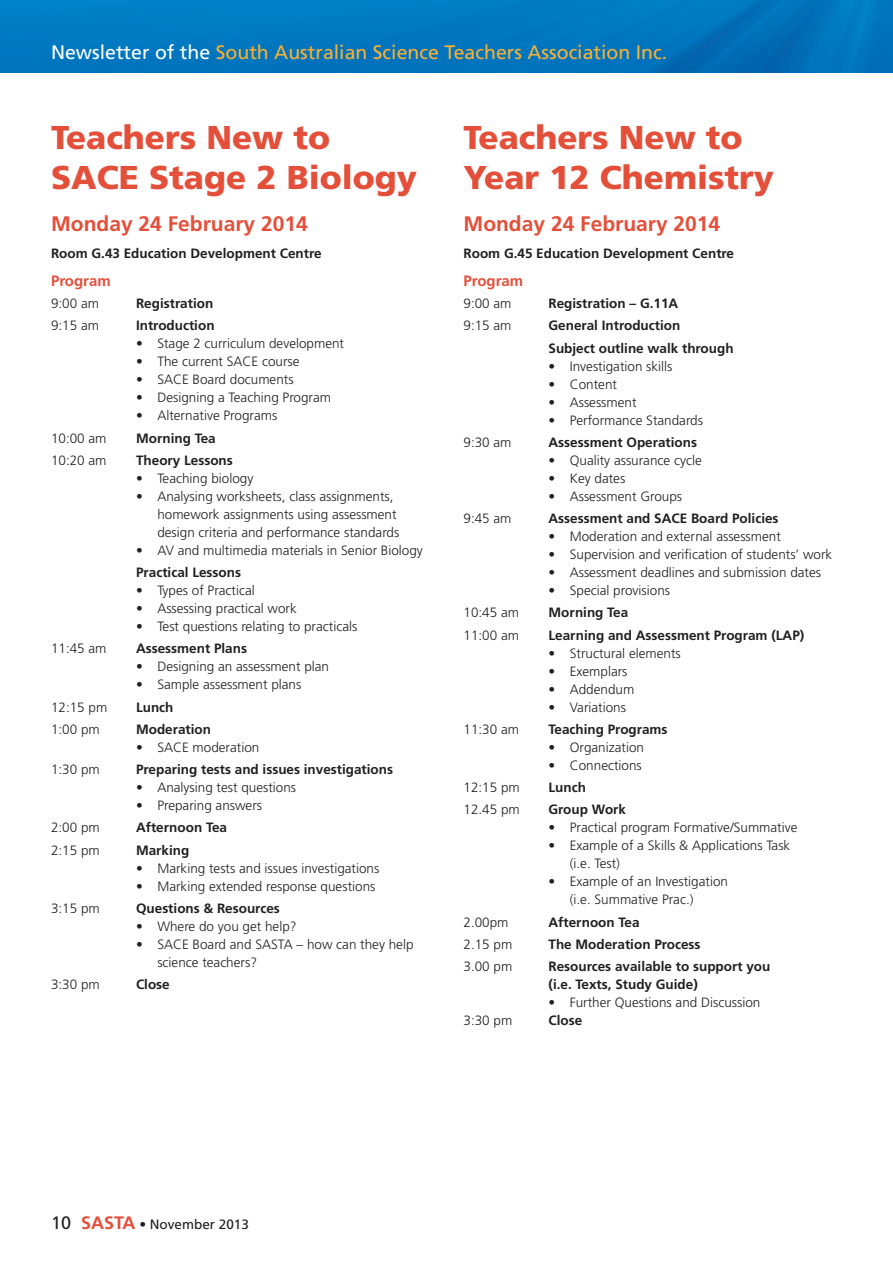
<style>
.page{position:relative;width:893px;height:1263px;background:#fff}
.page>*{position:absolute;margin:0;border:0;box-sizing:border-box;transform-origin:0 0}
.t1{font:900 33px/39.6px "Frutiger";color:#e44f3a}
.t2{font:700 21px "Frutiger";color:#e44f3a}
.t3{font:19.5px "Frutiger";color:#fbb131}
.t4{font:700 15px "Frutiger";color:#e44f3a}
.t5{font:300 13.5px/18px "Frutiger";color:#231f20}
.t6{font:700 13.5px/22.2px "Frutiger";color:#231f20}
.t7{font:13.5px "Frutiger";color:#231f20}
.s1{color:#fff}
.s2{font-size:18px}
.s3{font-weight:700;font-size:18px;color:#e44f3a}
</style>
<div class="page">
<img style="left:0;top:0;width:893px;height:72px">
<h3 class="t3" style="left:51px;top:41px;width:618px"><span class="s1">Newsletter of the</span> South Australian Science Teachers Association Inc.</h3>
<h1 class="t1" style="left:51px;top:118px;width:368px">Teachers New to<br>SACE Stage 2 Biology</h1>
<h2 class="t2" style="left:51px;top:212px;width:258px">Monday 24 February 2014</h2>
<p class="t6" style="left:51px;top:242px;width:272px">Room G.43 Education Development Centre</p>
<p class="t4" style="left:51px;top:272px;width:61px">Program</p>
<p class="t5" style="left:51px;top:295px;width:50px">9:00 am</p>
<p class="t6" style="left:136px;top:292px;width:79px">Registration</p>
<p class="t5" style="left:51px;top:317px;width:50px">9:15 am</p>
<p class="t6" style="left:136px;top:315px;width:80px">Introduction</p>
<p class="t5" style="left:136px;top:335px;width:210px">• Stage 2 curriculum development</p>
<p class="t5" style="left:136px;top:353px;width:165px">• The current SACE course</p>
<p class="t5" style="left:136px;top:371px;width:159px">• SACE Board documents</p>
<p class="t5" style="left:136px;top:389px;width:197px">• Designing a Teaching Program</p>
<p class="t5" style="left:136px;top:407px;width:143px">• Alternative Programs</p>
<p class="t5" style="left:51px;top:429px;width:57px">10:00 am</p>
<p class="t6" style="left:136px;top:427px;width:81px">Morning Tea</p>
<p class="t5" style="left:51px;top:451px;width:57px">10:20 am</p>
<p class="t6" style="left:136px;top:449px;width:98px">Theory Lessons</p>
<p class="t5" style="left:136px;top:469px;width:119px">• Teaching biology</p>
<p class="t5" style="left:157px;top:487px;width:244px;text-indent:-21px">• Analysing worksheets, class assignments, homework assignments using assessment design criteria and performance standards</p>
<p class="t5" style="left:136px;top:541px;width:288px">• AV and multimedia materials in Senior Biology</p>
<p class="t6" style="left:136px;top:561px;width:107px">Practical Lessons</p>
<p class="t5" style="left:136px;top:582px;width:120px">• Types of Practical</p>
<p class="t5" style="left:136px;top:600px;width:162px">• Assessing practical work</p>
<p class="t5" style="left:136px;top:618px;width:223px">• Test questions relating to practicals</p>
<p class="t5" style="left:51px;top:640px;width:57px">11:45 am</p>
<p class="t6" style="left:136px;top:638px;width:112px">Assessment Plans</p>
<p class="t5" style="left:136px;top:658px;width:195px">• Designing an assessment plan</p>
<p class="t5" style="left:136px;top:676px;width:167px">• Sample assessment plans</p>
<p class="t5" style="left:51px;top:698px;width:58px">12:15 pm</p>
<p class="t6" style="left:136px;top:696px;width:39px">Lunch</p>
<p class="t5" style="left:51px;top:720px;width:50px">1:00 pm</p>
<p class="t6" style="left:136px;top:718px;width:77px">Moderation</p>
<p class="t5" style="left:136px;top:738px;width:125px">• SACE moderation</p>
<p class="t5" style="left:51px;top:761px;width:50px">1:30 pm</p>
<p class="t6" style="left:136px;top:758px;width:259px">Preparing tests and issues investigations</p>
<p class="t5" style="left:136px;top:779px;width:162px">• Analysing test questions</p>
<p class="t5" style="left:136px;top:797px;width:128px">• Preparing answers</p>
<p class="t5" style="left:51px;top:819px;width:50px">2:00 pm</p>
<p class="t6" style="left:136px;top:817px;width:93px">Afternoon Tea</p>
<p class="t5" style="left:51px;top:841px;width:50px">2:15 pm</p>
<p class="t6" style="left:136px;top:839px;width:55px">Marking</p>
<p class="t5" style="left:136px;top:859px;width:245px">• Marking tests and issues investigations</p>
<p class="t5" style="left:136px;top:877px;width:241px">• Marking extended response questions</p>
<p class="t5" style="left:51px;top:899px;width:50px">3:15 pm</p>
<p class="t6" style="left:136px;top:897px;width:145px">Questions &amp; Resources</p>
<p class="t5" style="left:136px;top:917px;width:162px">• Where do you get help?</p>
<p class="t5" style="left:157px;top:935px;width:258px;text-indent:-21px">• SACE Board and SASTA – how can they help science teachers?</p>
<p class="t5" style="left:51px;top:975px;width:50px">3:30 pm</p>
<p class="t6" style="left:136px;top:973px;width:35px">Close</p>
<h1 class="t1" style="left:463px;top:118px;width:312px">Teachers New to<br>Year 12 Chemistry</h1>
<h2 class="t2" style="left:463px;top:212px;width:258px">Monday 24 February 2014</h2>
<p class="t6" style="left:463px;top:242px;width:272px">Room G.45 Education Development Centre</p>
<p class="t4" style="left:463px;top:272px;width:61px">Program</p>
<p class="t5" style="left:463px;top:295px;width:50px">9:00 am</p>
<p class="t6" style="left:549px;top:292px;width:131px">Registration – G.11A</p>
<p class="t5" style="left:463px;top:317px;width:50px">9:15 am</p>
<p class="t6" style="left:549px;top:315px;width:187px">General Introduction<br>Subject outline walk through</p>
<p class="t5" style="left:549px;top:357px;width:126px">• Investigation skills</p>
<p class="t5" style="left:549px;top:375px;width:70px">• Content</p>
<p class="t5" style="left:549px;top:393px;width:90px">• Assessment</p>
<p class="t5" style="left:549px;top:411px;width:156px">• Performance Standards</p>
<p class="t5" style="left:463px;top:433px;width:50px">9:30 am</p>
<p class="t6" style="left:549px;top:431px;width:150px">Assessment Operations</p>
<p class="t5" style="left:549px;top:451px;width:155px">• Quality assurance cycle</p>
<p class="t5" style="left:549px;top:469px;width:78px">• Key dates</p>
<p class="t5" style="left:549px;top:487px;width:135px">• Assessment Groups</p>
<p class="t5" style="left:463px;top:510px;width:50px">9:45 am</p>
<p class="t6" style="left:549px;top:507px;width:232px">Assessment and SACE Board Policies</p>
<p class="t5" style="left:549px;top:528px;width:234px">• Moderation and external assessment</p>
<p class="t5" style="left:549px;top:546px;width:285px">• Supervision and verification of students’ work</p>
<p class="t5" style="left:549px;top:564px;width:274px">• Assessment deadlines and submission dates</p>
<p class="t5" style="left:549px;top:582px;width:123px">• Special provisions</p>
<p class="t5" style="left:463px;top:604px;width:57px">10:45 am</p>
<p class="t6" style="left:549px;top:601px;width:81px">Morning Tea</p>
<p class="t5" style="left:463px;top:626px;width:57px">11:00 am</p>
<p class="t6" style="left:549px;top:624px;width:257px">Learning and Assessment Program (LAP)</p>
<p class="t5" style="left:549px;top:644px;width:134px">• Structural elements</p>
<p class="t5" style="left:549px;top:662px;width:81px">• Exemplars</p>
<p class="t5" style="left:549px;top:680px;width:87px">• Addendum</p>
<p class="t5" style="left:549px;top:698px;width:79px">• Variations</p>
<p class="t5" style="left:463px;top:720px;width:57px">11:30 am</p>
<p class="t6" style="left:549px;top:718px;width:121px">Teaching Programs</p>
<p class="t5" style="left:549px;top:738px;width:97px">• Organization</p>
<p class="t5" style="left:549px;top:756px;width:95px">• Connections</p>
<p class="t5" style="left:463px;top:778px;width:58px">12:15 pm</p>
<p class="t6" style="left:549px;top:776px;width:39px">Lunch</p>
<p class="t5" style="left:463px;top:801px;width:58px">12.45 pm</p>
<p class="t6" style="left:549px;top:798px;width:79px">Group Work</p>
<p class="t5" style="left:549px;top:819px;width:250px">• Practical program Formative/Summative</p>
<p class="t5" style="left:570px;top:837px;width:222px;text-indent:-21px">• Example of a Skills &amp; Applications Task (i.e. Test)</p>
<p class="t5" style="left:570px;top:873px;width:160px;text-indent:-21px">• Example of an Investigation (i.e. Summative Prac.)</p>
<p class="t5" style="left:463px;top:913px;width:47px">2.00pm</p>
<p class="t6" style="left:549px;top:911px;width:93px">Afternoon Tea</p>
<p class="t5" style="left:463px;top:935px;width:50px">2.15 pm</p>
<p class="t6" style="left:549px;top:933px;width:154px">The Moderation Process</p>
<p class="t5" style="left:463px;top:957px;width:50px">3.00 pm</p>
<p class="t6" style="left:549px;top:957px;width:223px;line-height:18px">Resources available to support you (i.e. Texts, Study Guide)</p>
<p class="t5" style="left:549px;top:993px;width:213px">• Further Questions and Discussion</p>
<p class="t5" style="left:463px;top:1011px;width:50px">3:30 pm</p>
<p class="t6" style="left:549px;top:1009px;width:35px">Close</p>
<p class="t7" style="left:51px;top:1216px;width:199px"><span class="s2">10</span> <span class="s3">SASTA</span> • November 2013</p>
</div>
